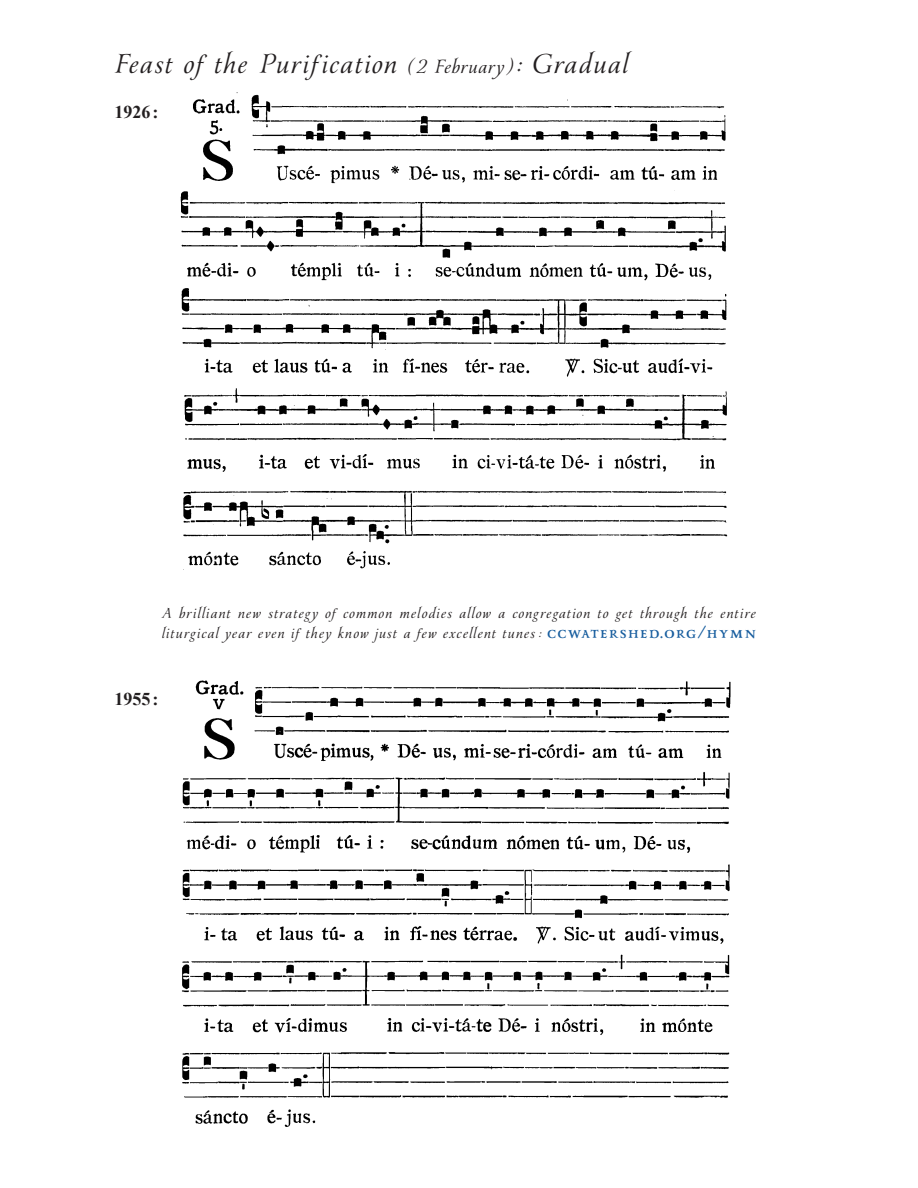
<style>
.page{position:relative;width:918px;height:1188px;background:#fff}
.page>*{position:absolute;margin:0;border:0;box-sizing:border-box;transform-origin:0 0}
.t1{font:italic 25.5px "Yana";letter-spacing:.075em;color:#231f20}
.t2{font:700 18px "Times New Roman";color:#231f20}
.t3{font:italic 13.5px "Yana";letter-spacing:.1em;color:#231f20}
.s1{font-size:17.85px}
.s2{font-weight:700;font-style:normal;font-size:16.8px;color:#175d9e}
</style>
<div class="page">
<img style="left:180px;top:92px;width:548px;height:478px">
<img style="left:182px;top:680px;width:549px;height:447px">
<p class="t1" style="left:114px;top:48px;width:515px">Feast of the Purification <span class="s1">( 2 February )</span> : Gradual</p>
<p class="t2" style="left:114px;top:100px;width:46px">1926:</p>
<p class="t3" style="left:162px;top:605px;width:595px">A brilliant new strategy of common melodies allow a congregation to get through the entire</p>
<p class="t3" style="left:162px;top:624px;width:596px">liturgical year even if they know just a few excellent tunes : <span class="s2">CCWATERSHED.ORG/HYMN</span></p>
<p class="t2" style="left:114px;top:686px;width:46px">1955:</p>
</div>
